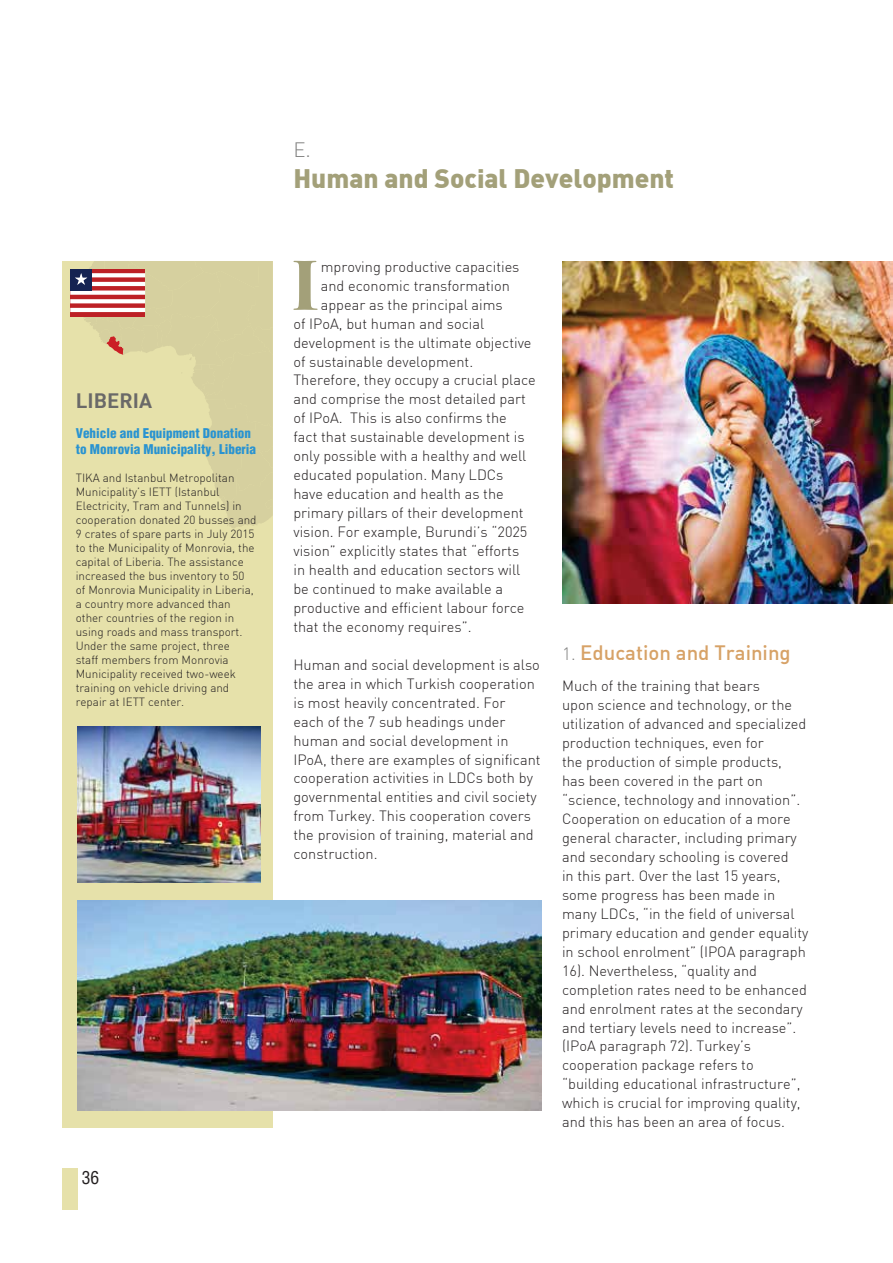
<style>
.page{position:relative;width:893px;height:1263px;background:#fff}
.page>*{position:absolute;margin:0;border:0;box-sizing:border-box;transform-origin:0 0}
.t1{font:700 64.95px "Trajan Pro 3";color:#a3a079}
.t2{font:900 26.25px "DI Nbek";color:#a3a079}
.t3{font:500 20.4px "DIN Alternate";color:#d7a267}
.t4{font:20.4px "DIN Bold Alternate";color:#6a6968}
.t5{font:300 20.4px "DIN";color:#838382}
.t6{font:17.55px "Helvetica Condensed";color:#231f20}
.t7{font:300 14.55px/18.9px "DIN";color:#231f20}
.t8{font:900 condensed 13.05px/15.8px "Helvetica";color:#2993d1}
.t9{font:300 11.7px/14px "DIN";color:#231f20}
.s1{font-family:"DIN";font-weight:300;font-size:17.55px;color:#838382}
</style>
<div class="page">
<div style="left:62px;top:261px;width:211px;height:866px;background:#e6e1aa"></div>
<svg style="left:70px;top:308px;width:5px;height:4px"></svg>
<svg style="left:70px;top:299px;width:5px;height:4px"></svg>
<svg style="left:70px;top:291px;width:5px;height:4px"></svg>
<div style="left:70px;top:269px;width:22px;height:21px;background:#152352"></div>
<svg style="left:75px;top:261px;width:198px;height:267px"></svg>
<img style="left:77px;top:901px;width:464px;height:210px">
<img style="left:77px;top:727px;width:183px;height:155px">
<img style="left:562px;top:261px;width:331px;height:343px">
<div style="left:62px;top:1169px;width:15px;height:41px;background:#e6e1aa"></div>
<h3 class="t4" style="left:76px;top:387px;width:78px">LIBERIA</h3>
<p class="t8" style="left:76px;top:425px;width:182px">Vehicle and Equipment Donation to Monrovia Municipality, Liberia</p>
<p class="t9" style="left:76px;top:472px;width:182px">TIKA and Istanbul Metropolitan<br>Municipality’s IETT (Istanbul<br>Electricity, Tram and Tunnels) in cooperation donated 20 busses and<br>9 crates of spare parts in July 2015 to the Municipality of Monrovia, the capital of Liberia. The assistance increased the bus inventory to 50 of Monrovia Municipality in Liberia, a country more advanced than other countries of the region in using roads and mass transport.<br>Under the same project, three<br>staff members from Monrovia<br>Municipality received two-week training on vehicle driving and repair at IETT center.</p>
<p class="t6" style="left:82px;top:1167px;width:19px">36</p>
<h3 class="t5" style="left:293px;top:142px;width:19px">E.</h3>
<h2 class="t2" style="left:293px;top:161px;width:382px">Human and Social Development</h2>
<h1 class="t1" style="left:289px;top:249px;width:33px">I</h1>
<p class="t7" style="left:321px;top:259px;width:200px">mproving productive capacities</p>
<p class="t7" style="left:321px;top:278px;width:191px">and economic transformation</p>
<p class="t7" style="left:321px;top:297px;width:184px">appear as the principal aims</p>
<p class="t7" style="left:293px;top:316px;width:192px">of IPoA, but human and social</p>
<p class="t7" style="left:293px;top:335px;width:240px">development is the ultimate objective</p>
<p class="t7" style="left:293px;top:354px;width:181px">of sustainable development.</p>
<p class="t7" style="left:293px;top:372px;width:244px">Therefore, they occupy a crucial place</p>
<p class="t7" style="left:293px;top:391px;width:234px">and comprise the most detailed part</p>
<p class="t7" style="left:293px;top:410px;width:215px">of IPoA. This is also confirms the</p>
<p class="t7" style="left:293px;top:429px;width:233px">fact that sustainable development is</p>
<p class="t7" style="left:293px;top:448px;width:235px">only possible with a healthy and well</p>
<p class="t7" style="left:293px;top:467px;width:212px">educated population. Many LDCs</p>
<p class="t7" style="left:293px;top:486px;width:212px">have education and health as the</p>
<p class="t7" style="left:293px;top:505px;width:232px">primary pillars of their development</p>
<p class="t7" style="left:293px;top:524px;width:235px">vision. For example, Burundi’s “2025</p>
<p class="t7" style="left:293px;top:543px;width:227px">vision” explicitly states that “efforts</p>
<p class="t7" style="left:293px;top:562px;width:228px">in health and education sectors will</p>
<p class="t7" style="left:293px;top:581px;width:211px">be continued to make available a</p>
<p class="t7" style="left:293px;top:600px;width:233px">productive and efficient labour force</p>
<p class="t7" style="left:293px;top:619px;width:180px">that the economy requires”.</p>
<p class="t7" style="left:293px;top:657px;width:249px">Human and social development is also the area in which Turkish cooperation is most heavily concentrated. For<br>each of the 7 sub headings under human and social development in IPoA, there are examples of significant cooperation activities in LDCs both by governmental entities and civil society from Turkey. This cooperation covers the provision of training, material and construction.</p>
<h3 class="t3" style="left:562px;top:645px;width:230px"><span class="s1">1.</span> Education and Training</h3>
<p class="t7" style="left:562px;top:678px;width:248px">Much of the training that bears<br>upon science and technology, or the utilization of advanced and specialized production techniques, even for<br>the production of simple products, has been covered in the part on “science, technology and innovation”.<br>Cooperation on education of a more general character, including primary and secondary schooling is covered<br>in this part. Over the last 15 years, some progress has been made in many LDCs, “in the field of universal primary education and gender equality in school enrolment” (IPOA paragraph 16). Nevertheless, “quality and completion rates need to be enhanced and enrolment rates at the secondary and tertiary levels need to increase”. (IPoA paragraph 72). Turkey’s cooperation package refers to “building educational infrastructure”, which is crucial for improving quality, and this has been an area of focus.</p>
</div>
